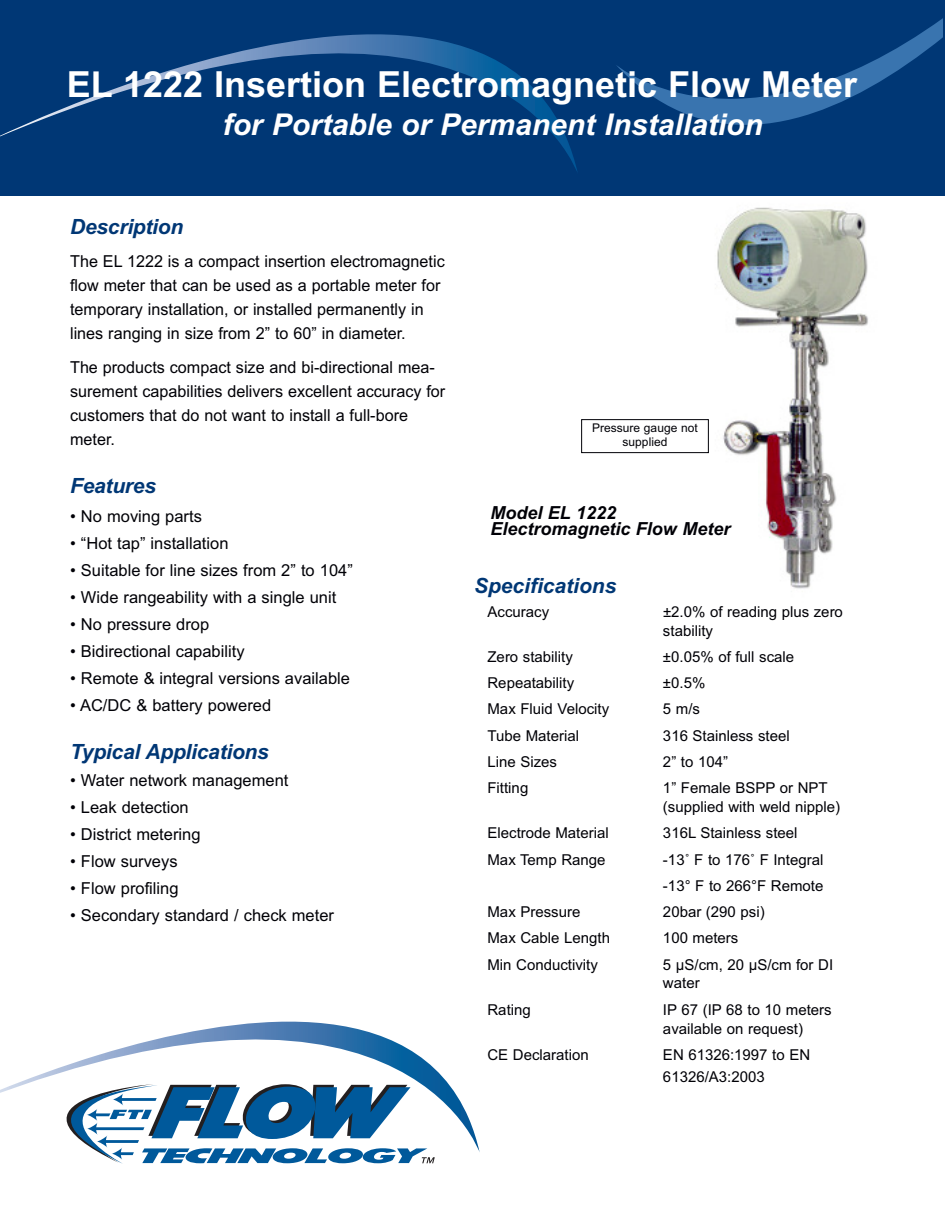
<style>
.page{position:relative;width:945px;height:1215px;background:#fff}
.page>*{position:absolute;margin:0;border:0;box-sizing:border-box;transform-origin:0 0}
.t1{font:700 36px "Arial";color:#fff}
.t2{font:italic 700 30px "Arial";color:#fff}
.t3{font:italic 700 21px "Arial";letter-spacing:-.01em;color:#003775}
.t4{font:italic 700 18px/16.5px "Arial";color:#000006}
.t5{font:16.5px/24px "Arial";color:#000006}
.t6{font:15px/18.8px "Arial";color:#000006}
.t7{font:12px/14.4px "Arial";color:#000006;text-align:center}
</style>
<div class="page">
<div style="left:0;top:0;width:945px;height:196px;background:#003775"></div>
<svg style="left:0;top:34px;width:578px;height:138px"></svg>
<svg style="left:616px;top:18px;width:327px;height:107px"></svg>
<svg style="left:100px;top:1153px;width:335px;height:11px"></svg>
<svg style="left:0;top:1021px;width:480px;height:132px"></svg>
<img style="left:705px;top:207px;width:163px;height:382px">
<div style="left:581px;top:419px;width:128px;height:34px;border:1px solid #000006"></div>
<h1 class="t1" style="left:67px;top:63px;width:792px">EL 1222 Insertion Electromagnetic Flow Meter</h1>
<h2 class="t2" style="left:223px;top:108px;width:542px">for Portable or Permanent Installation</h2>
<p class="t3" style="left:70px;top:214px;width:115px">Description</p>
<p class="t5" style="left:70px;top:249px;width:376px">The EL 1222 is a compact insertion electromagnetic flow meter that can be used as a portable meter for temporary installation, or installed permanently in lines ranging in size from 2” to 60” in diameter.</p>
<p class="t5" style="left:70px;top:356px;width:377px">The products compact size and bi-directional mea&shy;surement capabilities delivers excellent accuracy for customers that do not want to install a full-bore meter.</p>
<p class="t3" style="left:70px;top:474px;width:87px">Features</p>
<p class="t5" style="left:70px;top:504px;width:133px">• No moving parts</p>
<p class="t5" style="left:70px;top:531px;width:160px">• “Hot tap” installation</p>
<p class="t5" style="left:70px;top:558px;width:284px">• Suitable for line sizes from 2” to 104”</p>
<p class="t5" style="left:70px;top:585px;width:268px">• Wide rangeability with a single unit</p>
<p class="t5" style="left:70px;top:612px;width:141px">• No pressure drop</p>
<p class="t5" style="left:70px;top:639px;width:176px">• Bidirectional capability</p>
<p class="t5" style="left:70px;top:666px;width:281px">• Remote &amp; integral versions available</p>
<p class="t5" style="left:70px;top:693px;width:203px">• AC/DC &amp; battery powered</p>
<p class="t3" style="left:70px;top:739px;width:200px">Typical Applications</p>
<p class="t5" style="left:70px;top:768px;width:220px">• Water network management</p>
<p class="t5" style="left:70px;top:795px;width:120px">• Leak detection</p>
<p class="t5" style="left:70px;top:822px;width:132px">• District metering</p>
<p class="t5" style="left:70px;top:849px;width:109px">• Flow surveys</p>
<p class="t5" style="left:70px;top:876px;width:110px">• Flow profiling</p>
<p class="t5" style="left:70px;top:903px;width:265px">• Secondary standard / check meter</p>
<p class="t7" style="left:592px;top:421px;width:107px">Pressure gauge not supplied</p>
<p class="t4" style="left:490px;top:504px;width:242px">Model EL 1222<br>Electromagnetic Flow Meter</p>
<p class="t3" style="left:474px;top:574px;width:144px">Specifications</p>
<p class="t6" style="left:488px;top:602px;width:63px">Accuracy</p>
<p class="t6" style="left:663px;top:602px;width:182px">±2.0% of reading plus zero stability</p>
<p class="t6" style="left:487px;top:647px;width:87px">Zero stability</p>
<p class="t6" style="left:663px;top:647px;width:133px">±0.05% of full scale</p>
<p class="t6" style="left:487px;top:674px;width:88px">Repeatability</p>
<p class="t6" style="left:663px;top:674px;width:44px">±0.5%</p>
<p class="t6" style="left:487px;top:700px;width:123px">Max Fluid Velocity</p>
<p class="t6" style="left:663px;top:700px;width:39px">5 m/s</p>
<p class="t6" style="left:487px;top:726px;width:93px">Tube Material</p>
<p class="t6" style="left:663px;top:726px;width:128px">316 Stainless steel</p>
<p class="t6" style="left:487px;top:752px;width:71px">Line Sizes</p>
<p class="t6" style="left:663px;top:752px;width:67px">2” to 104”</p>
<p class="t6" style="left:487px;top:779px;width:42px">Fitting</p>
<p class="t6" style="left:663px;top:779px;width:179px">1” Female BSPP or NPT (supplied with weld nipple)</p>
<p class="t6" style="left:487px;top:824px;width:123px">Electrode Material</p>
<p class="t6" style="left:663px;top:824px;width:136px">316L Stainless steel</p>
<p class="t6" style="left:487px;top:850px;width:120px">Max Temp Range</p>
<p class="t6" style="left:663px;top:846px;width:162px;line-height:26.2px">-13˚ F to 176˚ F Integral -13° F to 266°F Remote</p>
<p class="t6" style="left:487px;top:903px;width:94px">Max Pressure</p>
<p class="t6" style="left:663px;top:903px;width:103px">20bar (290 psi)</p>
<p class="t6" style="left:487px;top:929px;width:124px">Max Cable Length</p>
<p class="t6" style="left:663px;top:929px;width:77px">100 meters</p>
<p class="t6" style="left:487px;top:955px;width:112px">Min Conductivity</p>
<p class="t6" style="left:663px;top:955px;width:172px">5 μS/cm, 20 μS/cm for DI water</p>
<p class="t6" style="left:487px;top:1000px;width:45px">Rating</p>
<p class="t6" style="left:663px;top:1000px;width:170px">IP 67 (IP 68 to 10 meters available on request)</p>
<p class="t6" style="left:487px;top:1045px;width:103px">CE Declaration</p>
<p class="t6" style="left:663px;top:1043px;width:149px;line-height:22.5px">EN 61326:1997 to EN<br>61326/A3:2003</p>
</div>
